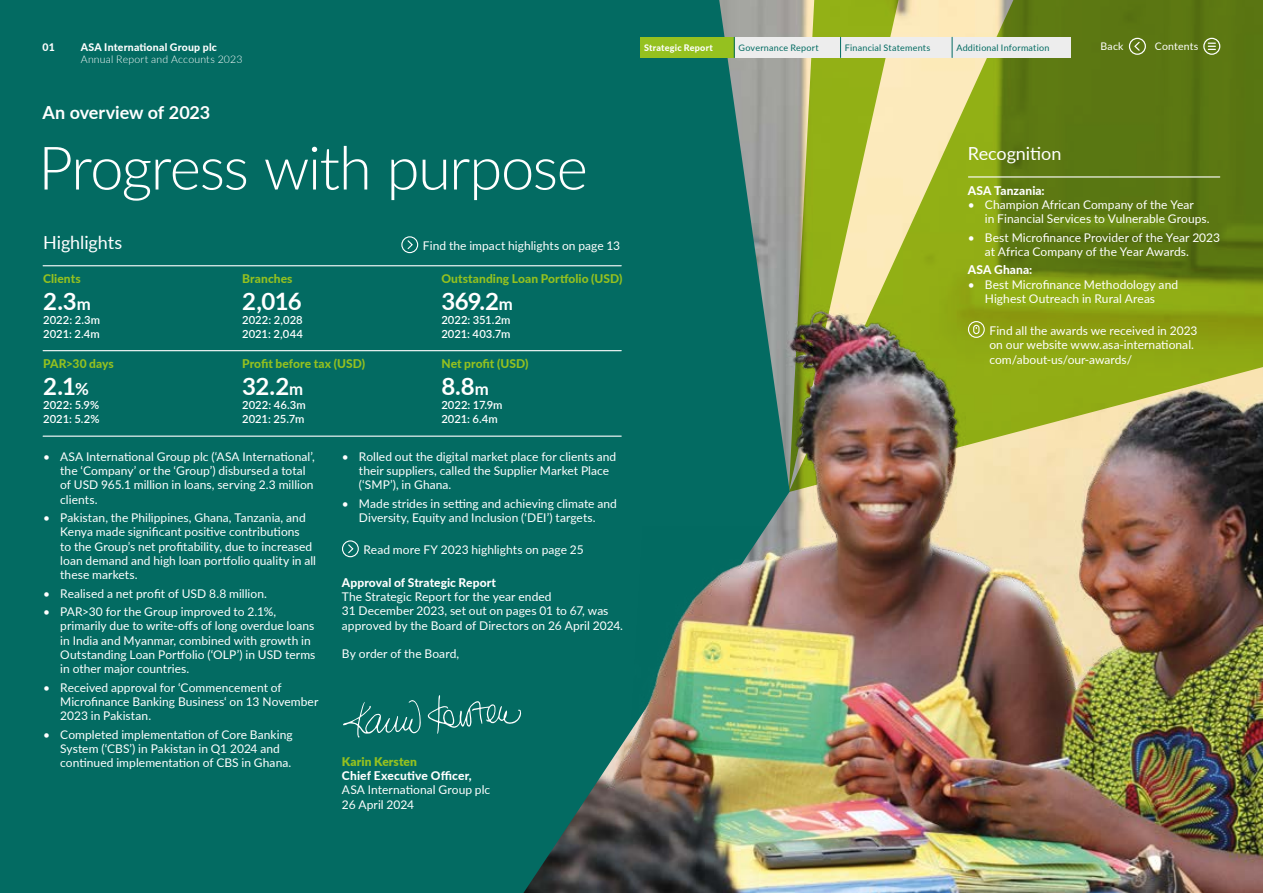
<style>
.page{position:relative;width:1263px;height:893px;background:#fff}
.page>*{position:absolute;margin:0;border:0;box-sizing:border-box;transform-origin:0 0}
.t1{font:300 60px "Lato";letter-spacing:-.025em;color:#fff}
.t2{font:700 24px "Lato";letter-spacing:-.03em;color:#fff}
.t3{font:18px "Lato";letter-spacing:-.005em;color:#fff}
.t4{font:700 18px "Lato";letter-spacing:-.005em;color:#fff}
.t5{font:12px/14.2px "Lato";letter-spacing:.005em;color:#fff}
.t6{font:800 12px "Lato";letter-spacing:.005em;color:#95c11f}
.t7{font:800 12px "Lato";letter-spacing:.005em;color:#fff}
.t8{font:900 12px "Lato";letter-spacing:.005em;color:#95c11f}
.t9{font:600 11.25px/14.2px "Lato";color:#fff}
.t10{font:300 10.5px "Lato";letter-spacing:.02em;color:#fff}
.t11{font:800 10.5px "Lato";letter-spacing:.02em;color:#fff}
.t12{font:10.5px "Lato";letter-spacing:.02em;color:#fff}
.t13{font:9px "Lato";letter-spacing:.025em;color:#036b62}
.t14{font:800 9px "Lato";letter-spacing:.02em;color:#fff}
.s1{font-size:16.8px}
</style>
<div class="page">
<img style="left:790px;top:492px;width:473px;height:401px">
<svg style="left:790px;top:0;width:473px;height:492px;background:#8b963a"></svg>
<div style="left:0;top:0;width:790px;height:893px;background:#036b62"></div>
<img style="left:624px;top:526px;width:286px;height:320px">
<hr style="left:43px;top:436px;width:578px;height:1px;background:#fff">
<hr style="left:43px;top:265px;width:578px;height:1px;background:#fff">
<hr style="left:43px;top:350px;width:578px;height:1px;background:#fff">
<div style="left:840px;top:37px;width:112px;height:21px;background:#ededed"></div>
<div style="left:952px;top:37px;width:119px;height:21px;background:#ededed"></div>
<div style="left:734px;top:37px;width:106px;height:21px;background:#ededed"></div>
<div style="left:640px;top:37px;width:94px;height:21px;background:#95c11f"></div>
<hr style="left:968px;top:176px;width:252px;height:2px;background:#fff">
<div style="left:968px;top:321px;width:17px;height:17px;border:1px solid #fff;border-radius:50%"></div>
<div style="left:973px;top:325px;width:6px;height:9px;border:1px solid #fff;border-radius:3px"></div>
<div style="left:342px;top:540px;width:17px;height:17px;border:1px solid #fff;border-radius:50%"></div>
<svg style="left:347px;top:543px;width:7px;height:11px"></svg>
<svg style="left:343px;top:695px;width:178px;height:43px;background:#1c7971"></svg>
<div style="left:401px;top:236px;width:17px;height:17px;border:1px solid #fff;border-radius:50%"></div>
<svg style="left:406px;top:239px;width:8px;height:11px"></svg>
<svg style="left:840px;top:37px;width:1px;height:21px"></svg>
<svg style="left:734px;top:37px;width:1px;height:21px"></svg>
<svg style="left:952px;top:37px;width:1px;height:21px"></svg>
<div style="left:1129px;top:38px;width:17px;height:17px;border:1px solid #fff;border-radius:50%"></div>
<svg style="left:1133px;top:41px;width:8px;height:11px"></svg>
<div style="left:1203px;top:38px;width:17px;height:17px;border:1px solid #fff;border-radius:50%"></div>
<svg style="left:1208px;top:43px;width:7px;height:7px"></svg>
<p class="t11" style="left:43px;top:39px;width:14px">01</p>
<p class="t11" style="left:81px;top:39px;width:138px">ASA International Group plc</p>
<p class="t12" style="left:1100px;top:38px;width:24px">Back</p>
<p class="t12" style="left:1155px;top:38px;width:45px">Contents</p>
<p class="t10" style="left:81px;top:52px;width:163px">Annual Report and Accounts 2023</p>
<p class="t14" style="left:644px;top:41px;width:70px">Strategic Report</p>
<p class="t13" style="left:738px;top:41px;width:82px">Governance Report</p>
<p class="t13" style="left:845px;top:41px;width:87px">Financial Statements</p>
<p class="t13" style="left:956px;top:41px;width:95px">Additional Information</p>
<h3 class="t4" style="left:43px;top:100px;width:169px">An overview of 2023</h3>
<h1 class="t1" style="left:38px;top:126px;width:551px">Progress with purpose</h1>
<h3 class="t3" style="left:43px;top:229px;width:81px">Highlights</h3>
<p class="t5" style="left:423px;top:238px;width:199px">Find the impact highlights on page 13</p>
<p class="t6" style="left:43px;top:270px;width:39px">Clients</p>
<h2 class="t2" style="left:43px;top:284px;width:49px">2.3<span class="s1">m</span></h2>
<p class="t9" style="left:43px;top:313px;width:59px">2022: 2.3m<br>2021: 2.4m</p>
<p class="t6" style="left:43px;top:355px;width:72px">PAR&gt;30 days</p>
<h2 class="t2" style="left:43px;top:368px;width:47px">2.1<span class="s1">%</span></h2>
<p class="t9" style="left:43px;top:397px;width:58px">2022: 5.9%<br>2021: 5.2%</p>
<p class="t6" style="left:242px;top:270px;width:52px">Branches</p>
<h2 class="t2" style="left:242px;top:284px;width:61px">2,016</h2>
<p class="t9" style="left:242px;top:313px;width:62px">2022: 2,028<br>2021: 2,044</p>
<p class="t6" style="left:242px;top:355px;width:124px">Profit before tax (USD)</p>
<h2 class="t2" style="left:242px;top:368px;width:63px">32.2<span class="s1">m</span></h2>
<p class="t9" style="left:242px;top:397px;width:65px">2022: 46.3m<br>2021: 25.7m</p>
<p class="t6" style="left:441px;top:270px;width:183px">Outstanding Loan Portfolio (USD)</p>
<h2 class="t2" style="left:441px;top:284px;width:73px">369.2<span class="s1">m</span></h2>
<p class="t9" style="left:441px;top:313px;width:71px">2022: 351.2m<br>2021: 403.7m</p>
<p class="t6" style="left:441px;top:355px;width:88px">Net profit (USD)</p>
<h2 class="t2" style="left:441px;top:368px;width:49px">8.8<span class="s1">m</span></h2>
<p class="t9" style="left:441px;top:397px;width:63px">2022: 17.9m<br>2021: 6.4m</p>
<p class="t5" style="left:60px;top:449px;width:256px;text-indent:-17px">• ASA International Group plc (‘ASA International’, the ‘Company’ or the ‘Group’) disbursed a total of USD 965.1 million in loans, serving 2.3 million clients.</p>
<p class="t5" style="left:60px;top:510px;width:257px;text-indent:-17px">• Pakistan, the Philippines, Ghana, Tanzania, and Kenya made significant positive contributions<br>to the Group’s net profitability, due to increased loan demand and high loan portfolio quality in all these markets.</p>
<p class="t5" style="left:43px;top:586px;width:225px">• Realised a net profit of USD 8.8 million.</p>
<p class="t5" style="left:60px;top:604px;width:257px;text-indent:-17px">• PAR&gt;30 for the Group improved to 2.1%, primarily due to write-offs of long overdue loans in India and Myanmar, combined with growth in Outstanding Loan Portfolio (‘OLP’) in USD terms in other major countries.</p>
<p class="t5" style="left:60px;top:679px;width:260px;text-indent:-17px">• Received approval for ‘Commencement of<br>Microfinance Banking Business‘ on 13 November<br>2023 in Pakistan.</p>
<p class="t5" style="left:60px;top:726px;width:234px;text-indent:-17px">• Completed implementation of Core Banking<br>System (‘CBS’) in Pakistan in Q1 2024 and continued implementation of CBS in Ghana.</p>
<p class="t5" style="left:359px;top:449px;width:259px;text-indent:-17px">• Rolled out the digital market place for clients and their suppliers, called the Supplier Market Place (‘SMP’), in Ghana.</p>
<p class="t5" style="left:342px;top:496px;width:277px;text-align:center">• Made strides in setting and achieving climate and<br>Diversity, Equity and Inclusion (‘DEI’) targets.</p>
<p class="t5" style="left:363px;top:542px;width:222px">Read more FY 2023 highlights on page 25</p>
<p class="t7" style="left:342px;top:574px;width:156px">Approval of Strategic Report</p>
<p class="t5" style="left:342px;top:589px;width:283px">The Strategic Report for the year ended<br>31 December 2023, set out on pages 01 to 67, was approved by the Board of Directors on 26 April 2024.</p>
<p class="t5" style="left:342px;top:646px;width:119px">By order of the Board,</p>
<p class="t8" style="left:342px;top:752px;width:77px">Karin Kersten</p>
<p class="t7" style="left:342px;top:767px;width:131px">Chief Executive Officer,</p>
<p class="t5" style="left:342px;top:782px;width:150px">ASA International Group plc<br>26 April 2024</p>
<h3 class="t3" style="left:968px;top:141px;width:95px">Recognition</h3>
<p class="t7" style="left:968px;top:181px;width:78px">ASA Tanzania:</p>
<p class="t5" style="left:985px;top:197px;width:226px;text-indent:-17px">• Champion African Company of the Year<br>in Financial Services to Vulnerable Groups.</p>
<p class="t5" style="left:985px;top:230px;width:237px;text-indent:-17px">• Best Microfinance Provider of the Year 2023 at Africa Company of the Year Awards.</p>
<p class="t7" style="left:968px;top:261px;width:66px">ASA Ghana:</p>
<p class="t5" style="left:968px;top:277px;width:212px;text-align:center">• Best Microfinance Methodology and<br>Highest Outreach in Rural Areas</p>
<p class="t5" style="left:989px;top:323px;width:210px">Find all the awards we received in 2023 on our website www.asa-international. com/about-us/our-awards/</p>
</div>
